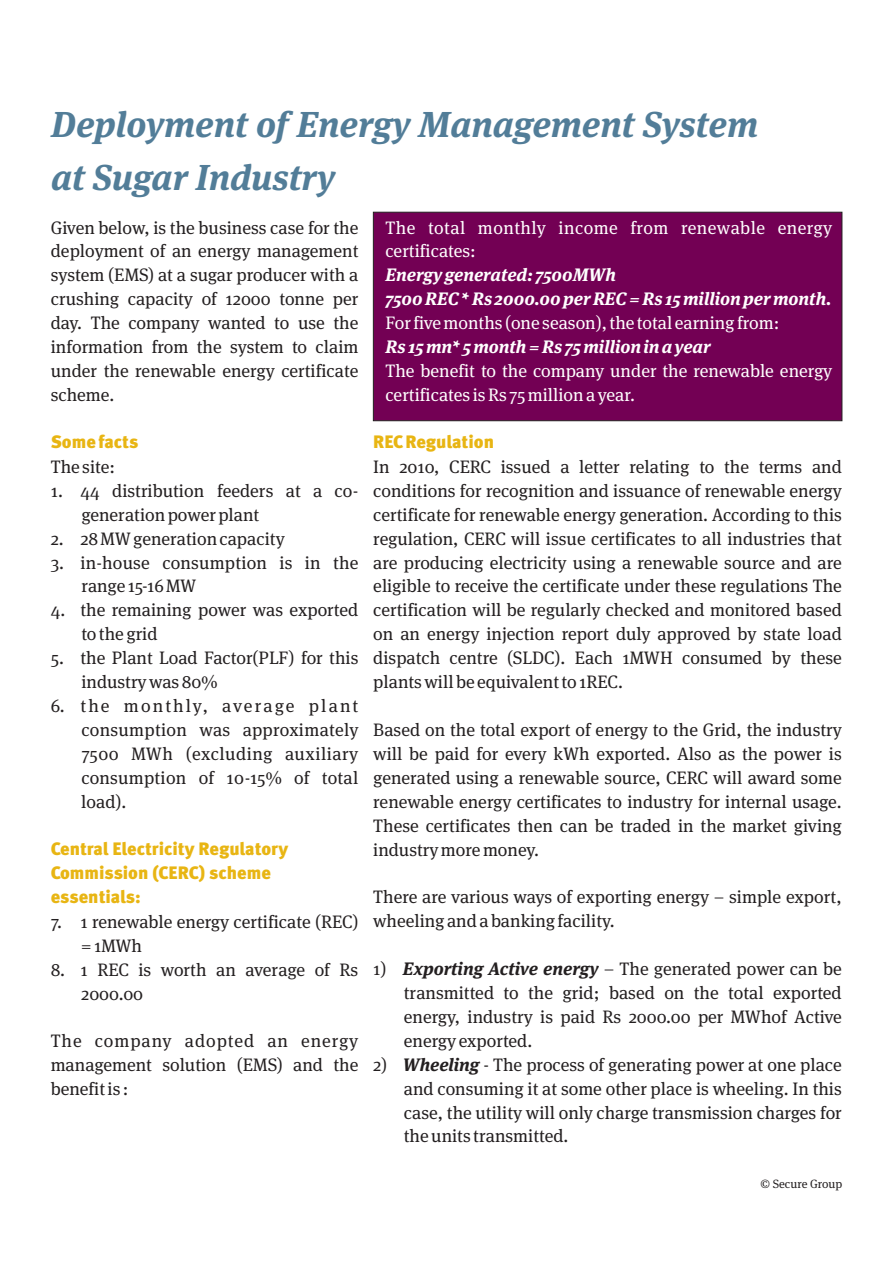
<style>
.page{position:relative;width:893px;height:1263px;background:#fff}
.page>*{position:absolute;margin:0;border:0;box-sizing:border-box;transform-origin:0 0}
.t1{font:700 36px/53.1px "Meta Serif OT";color:#527d98}
.t2{font:18px/23.9px "Meta Serif OT";color:#231f20;text-align:justify}
.t3{font:18px/23.9px "Meta Serif OT";color:#fff}
.t4{font:700 18px/23.9px "Meta Serif OT";color:#fff}
.t5{font:700 18px/24.2px "Meta OT";color:#e8b513}
.t6{font:18px/23.9px "Meta Serif OT";letter-spacing:.025em;color:#fff}
.t7{font:12px "Meta Serif OT";color:#231f20}
.s1{font-weight:700}
</style>
<div class="page">
<div style="left:373px;top:212px;width:469px;height:209px;background:#730054"></div>
<h1 class="t1" style="left:51px;top:100px;width:708px">Deployment of Energy Management System at Sugar Industry</h1>
<p class="t2" style="left:51px;top:216px;width:309px">Given below, is the business case for the deployment of an energy management system (EMS) at a sugar producer with a crushing capacity of 12000 tonne per day. The company wanted to use the information from the system to claim under the renewable energy certificate scheme.</p>
<p class="t5" style="left:51px;top:431px;width:89px">Some facts</p>
<p class="t2" style="left:51px;top:456px;width:66px">The site:</p>
<p class="t2" style="left:81px;top:480px;width:279px;text-indent:-31px">1. 44 distribution feeders at a co&shy;generation power plant</p>
<p class="t2" style="left:51px;top:527px;width:235px">2. 28 MW generation capacity</p>
<p class="t2" style="left:81px;top:551px;width:279px;text-indent:-31px">3. in-house consumption is in the range 15-16 MW</p>
<p class="t2" style="left:81px;top:599px;width:279px;text-indent:-31px">4. the remaining power was exported to the grid</p>
<p class="t2" style="left:81px;top:647px;width:279px;text-indent:-31px">5. the Plant Load Factor(PLF) for this industry was 80%</p>
<p class="t2" style="left:81px;top:695px;width:279px;text-indent:-31px">6. the monthly, average plant consumption was approximately 7500 MWh (excluding auxiliary consumption of 10-15% of total load).</p>
<p class="t5" style="left:51px;top:838px;width:239px">Central Electricity Regulatory<br>Commission (CERC) scheme essentials:</p>
<p class="t2" style="left:81px;top:911px;width:279px;text-indent:-31px">7. 1 renewable energy certificate (REC) = 1MWh</p>
<p class="t2" style="left:81px;top:958px;width:279px;text-indent:-31px">8. 1 REC is worth an average of Rs<br>2000.00</p>
<p class="t2" style="left:51px;top:1030px;width:309px">The company adopted an energy management solution (EMS) and the benefit is :</p>
<p class="t6" style="left:385px;top:216px;width:448px">The total monthly income from renewable energy certificates:</p>
<p class="t4" style="left:385px;top:264px;width:447px">Energy generated: 7500MWh<br>7500 REC * Rs 2000.00 per REC = Rs 15 million per month.</p>
<p class="t3" style="left:385px;top:312px;width:395px">For five months (one season), the total earning from:</p>
<p class="t4" style="left:385px;top:336px;width:327px">Rs 15 mn* 5 month = Rs 75 million in a year</p>
<p class="t3" style="left:385px;top:360px;width:448px">The benefit to the company under the renewable energy certificates is Rs 75 million a year.</p>
<p class="t5" style="left:373px;top:431px;width:122px">RECRegulation</p>
<p class="t2" style="left:373px;top:456px;width:470px">In 2010, CERC issued a letter relating to the terms and conditions for recognition and issuance of renewable energy certificate for renewable energy generation. According to this regulation, CERC will issue certificates to all industries that are producing electricity using a renewable source and are eligible to receive the certificate under these regulations The certification will be regularly checked and monitored based on an energy injection report duly approved by state load dispatch centre (SLDC). Each 1MWH consumed by these plants will be equivalent to 1REC.</p>
<p class="t2" style="left:373px;top:719px;width:470px">Based on the total export of energy to the Grid, the industry will be paid for every kWh exported. Also as the power is generated using a renewable source, CERC will award some renewable energy certificates to industry for internal usage.<br>These certificates then can be traded in the market giving industry more money.</p>
<p class="t2" style="left:373px;top:886px;width:470px">There are various ways of exporting energy – simple export, wheeling and a banking facility.</p>
<p class="t2" style="left:404px;top:958px;width:439px;text-indent:-31px">1) <span class="s1">Exporting Active energy</span> – The generated power can be transmitted to the grid; based on the total exported energy, industry is paid Rs 2000.00 per MWhof Active energy exported.</p>
<p class="t2" style="left:404px;top:1054px;width:439px;text-indent:-31px">2) <span class="s1">Wheeling</span> - The process of generating power at one place and consuming it at some other place is wheeling. In this case, the utility will only charge transmission charges for the units transmitted.</p>
<p class="t7" style="left:760px;top:1178px;width:84px">© Secure Group</p>
</div>
